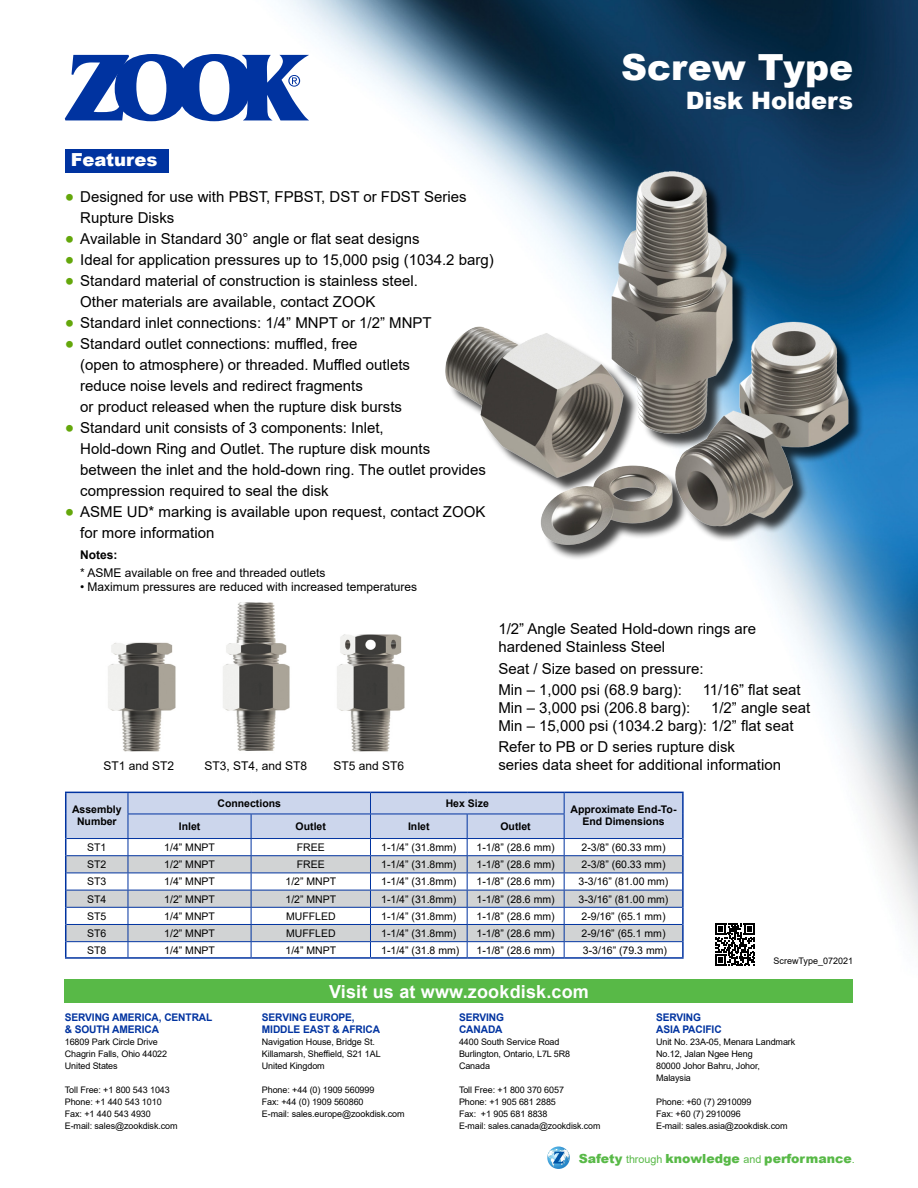
<style>
.page{position:relative;width:918px;height:1188px;background:#fff}
.page>*{position:absolute;margin:0;border:0;box-sizing:border-box;transform-origin:0 0}
.t1{font:900 36px "Arial";color:#fff}
.t2{font:900 24px "Arial";color:#fff}
.t3{font:700 18px "Arial";letter-spacing:.01em;color:#fff}
.t4{font:900 18px "Arial";color:#fff}
.t5{font:15px/21px "Arial";color:#000}
.t6{font:900 12.6px "Arial";color:#58b947}
.t7{font:12px "Arial";color:#000}
.t8{font:700 12px "Arial";color:#000}
.t9{font:10.5px "Arial";color:#000}
.t10{font:700 10.5px/12px "Arial";letter-spacing:-.01em;color:#0033a0}
.t11{font:700 10.5px/12px "Arial";color:#000;text-align:center}
.t12{font:9px/12px "Arial";letter-spacing:-.01em;color:#000}
.s1{font-size:27px;color:#64a70b}
.s2{font-weight:400;font-size:10.8px}
</style>
<div class="page">
<img style="left:64px;top:0;width:854px;height:1147px">
<svg style="left:65px;top:54px;width:244px;height:67px"></svg>
<div style="left:65px;top:979px;width:788px;height:24px;background:#58b947"></div>
<svg style="left:547px;top:1147px;width:23px;height:22px"></svg>
<div style="left:65px;top:149px;width:103px;height:24px;background:#0033a0"></div>
<svg style="left:65px;top:792px;width:619px;height:165px"></svg>
<hr style="left:65px;top:957px;width:63px;height:2px;background:#0033a0">
<hr style="left:128px;top:957px;width:123px;height:2px;background:#0033a0">
<hr style="left:251px;top:957px;width:119px;height:2px;background:#0033a0">
<hr style="left:370px;top:957px;width:97px;height:2px;background:#0033a0">
<hr style="left:467px;top:957px;width:97px;height:2px;background:#0033a0">
<hr style="left:564px;top:957px;width:120px;height:2px;background:#0033a0">
<img style="left:438px;top:149px;width:432px;height:414px">
<div style="left:709px;top:916px;width:52px;height:57px;background:#fff"></div>
<svg style="left:715px;top:923px;width:40px;height:43px"></svg>
<img style="left:104px;top:614px;width:73px;height:144px">
<img style="left:219px;top:590px;width:72px;height:172px">
<img style="left:333px;top:590px;width:73px;height:168px">
<p class="t4" style="left:71px;top:146px;width:88px">Features</p>
<p class="t5" style="left:80px;top:186px;width:388px;text-indent:-15px"><span class="s1">•</span> Designed for use with PBST, FPBST, DST or FDST Series<br>Rupture Disks</p>
<p class="t5" style="left:65px;top:228px;width:356px"><span class="s1">•</span> Available in Standard 30° angle or flat seat designs</p>
<p class="t5" style="left:65px;top:249px;width:430px"><span class="s1">•</span> Ideal for application pressures up to 15,000 psig (1034.2 barg)</p>
<p class="t5" style="left:80px;top:270px;width:339px;text-indent:-15px"><span class="s1">•</span> Standard material of construction is stainless steel.<br>Other materials are available, contact ZOOK</p>
<p class="t5" style="left:65px;top:312px;width:368px"><span class="s1">•</span> Standard inlet connections: 1/4” MNPT or 1/2” MNPT</p>
<p class="t5" style="left:80px;top:333px;width:331px;text-indent:-15px"><span class="s1">•</span> Standard outlet connections: muffled, free<br>(open to atmosphere) or threaded. Muffled outlets reduce noise levels and redirect fragments<br>or product released when the rupture disk bursts</p>
<p class="t5" style="left:80px;top:417px;width:407px;text-indent:-15px"><span class="s1">•</span> Standard unit consists of 3 components: Inlet,<br>Hold-down Ring and Outlet. The rupture disk mounts between the inlet and the hold-down ring. The outlet provides compression required to seal the disk</p>
<p class="t5" style="left:80px;top:501px;width:407px;text-indent:-15px"><span class="s1">•</span> ASME UD* marking is available upon request, contact ZOOK for more information</p>
<p class="t8" style="left:80px;top:547px;width:39px">Notes:</p>
<p class="t7" style="left:80px;top:564px;width:247px">* ASME available on free and threaded outlets</p>
<p class="t7" style="left:80px;top:579px;width:338px">• Maximum pressures are reduced with increased temperatures</p>
<h1 class="t1" style="left:621px;top:41px;width:233px">Screw Type</h1>
<h2 class="t2" style="left:686px;top:83px;width:169px">Disk Holders</h2>
<p class="t7" style="left:103px;top:758px;width:72px">ST1 and ST2</p>
<p class="t7" style="left:204px;top:758px;width:104px">ST3, ST4, and ST8</p>
<p class="t7" style="left:334px;top:758px;width:72px">ST5 and ST6</p>
<p class="t5" style="left:498px;top:620px;width:259px;line-height:18px">1/2” Angle Seated Hold-down rings are hardened Stainless Steel</p>
<p class="t5" style="left:498px;top:658px;width:207px">Seat / Size based on pressure:</p>
<p class="t5" style="left:498px;top:679px;width:185px">Min – 1,000 psi (68.9 barg):</p>
<p class="t5" style="left:703px;top:679px;width:100px">11/16” flat seat</p>
<p class="t5" style="left:498px;top:697px;width:193px">Min – 3,000 psi (206.8 barg):</p>
<p class="t5" style="left:711px;top:697px;width:101px">1/2” angle seat</p>
<p class="t5" style="left:498px;top:715px;width:297px">Min – 15,000 psi (1034.2 barg): 1/2” flat seat</p>
<p class="t5" style="left:498px;top:738px;width:284px;line-height:18px">Refer to PB or D series rupture disk<br>series data sheet for additional information</p>
<p class="t11" style="left:72px;top:804px;width:51px">Assembly<br>Number</p>
<p class="t11" style="left:217px;top:797px;width:65px">Connections</p>
<p class="t11" style="left:446px;top:797px;width:45px">Hex Size</p>
<p class="t11" style="left:179px;top:820px;width:23px">Inlet</p>
<p class="t11" style="left:296px;top:820px;width:32px">Outlet</p>
<p class="t11" style="left:408px;top:820px;width:23px">Inlet</p>
<p class="t11" style="left:500px;top:820px;width:32px">Outlet</p>
<p class="t11" style="left:571px;top:804px;width:107px">Approximate End-To-<br>End Dimensions</p>
<p class="t9" style="left:87px;top:840px;width:21px">ST1</p>
<p class="t9" style="left:164px;top:840px;width:52px">1/4” MNPT</p>
<p class="t9" style="left:297px;top:840px;width:30px">FREE</p>
<p class="t9" style="left:381px;top:840px;width:77px">1-1/4” (31.8mm)</p>
<p class="t9" style="left:477px;top:840px;width:80px">1-1/8” (28.6 mm)</p>
<p class="t9" style="left:582px;top:840px;width:86px">2-3/8” (60.33 mm)</p>
<p class="t9" style="left:87px;top:857px;width:21px">ST2</p>
<p class="t9" style="left:164px;top:857px;width:52px">1/2” MNPT</p>
<p class="t9" style="left:297px;top:857px;width:30px">FREE</p>
<p class="t9" style="left:381px;top:857px;width:77px">1-1/4” (31.8mm)</p>
<p class="t9" style="left:477px;top:857px;width:80px">1-1/8” (28.6 mm)</p>
<p class="t9" style="left:582px;top:857px;width:86px">2-3/8” (60.33 mm)</p>
<p class="t9" style="left:87px;top:874px;width:21px">ST3</p>
<p class="t9" style="left:164px;top:874px;width:52px">1/4” MNPT</p>
<p class="t9" style="left:286px;top:874px;width:52px">1/2” MNPT</p>
<p class="t9" style="left:381px;top:874px;width:77px">1-1/4” (31.8mm)</p>
<p class="t9" style="left:477px;top:874px;width:80px">1-1/8” (28.6 mm)</p>
<p class="t9" style="left:579px;top:874px;width:91px">3-3/16” (81.00 mm)</p>
<p class="t9" style="left:87px;top:892px;width:21px">ST4</p>
<p class="t9" style="left:164px;top:892px;width:52px">1/2” MNPT</p>
<p class="t9" style="left:286px;top:892px;width:52px">1/2” MNPT</p>
<p class="t9" style="left:381px;top:892px;width:77px">1-1/4” (31.8mm)</p>
<p class="t9" style="left:477px;top:892px;width:80px">1-1/8” (28.6 mm)</p>
<p class="t9" style="left:579px;top:892px;width:91px">3-3/16” (81.00 mm)</p>
<p class="t9" style="left:87px;top:909px;width:21px">ST5</p>
<p class="t9" style="left:164px;top:909px;width:52px">1/4” MNPT</p>
<p class="t9" style="left:286px;top:909px;width:51px">MUFFLED</p>
<p class="t9" style="left:381px;top:909px;width:77px">1-1/4” (31.8mm)</p>
<p class="t9" style="left:477px;top:909px;width:80px">1-1/8” (28.6 mm)</p>
<p class="t9" style="left:582px;top:909px;width:86px">2-9/16” (65.1 mm)</p>
<p class="t9" style="left:87px;top:926px;width:21px">ST6</p>
<p class="t9" style="left:164px;top:926px;width:52px">1/2” MNPT</p>
<p class="t9" style="left:286px;top:926px;width:51px">MUFFLED</p>
<p class="t9" style="left:381px;top:926px;width:77px">1-1/4” (31.8mm)</p>
<p class="t9" style="left:477px;top:926px;width:80px">1-1/8” (28.6 mm)</p>
<p class="t9" style="left:582px;top:926px;width:86px">2-9/16” (65.1 mm)</p>
<p class="t9" style="left:87px;top:943px;width:21px">ST8</p>
<p class="t9" style="left:164px;top:943px;width:52px">1/4” MNPT</p>
<p class="t9" style="left:286px;top:943px;width:52px">1/4” MNPT</p>
<p class="t9" style="left:381px;top:943px;width:80px">1-1/4” (31.8 mm)</p>
<p class="t9" style="left:477px;top:943px;width:80px">1-1/8” (28.6 mm)</p>
<p class="t9" style="left:583px;top:943px;width:86px">3-3/16” (79.3 mm)</p>
<p class="t3" style="left:329px;top:979px;width:261px">Visit us at www.zookdisk.com</p>
<p class="t12" style="left:774px;top:955px;width:81px">ScrewType_072021</p>
<p class="t10" style="left:65px;top:1012px;width:149px">SERVING AMERICA, CENTRAL &amp; SOUTH AMERICA</p>
<p class="t12" style="left:65px;top:1036px;width:104px">16809 Park Circle Drive<br>Chagrin Falls, Ohio 44022<br>United States</p>
<p class="t12" style="left:65px;top:1084px;width:114px">Toll Free: +1 800 543 1043<br>Phone: +1 440 543 1010<br>Fax: +1 440 543 4930<br>E-mail: sales@zookdisk.com</p>
<p class="t10" style="left:262px;top:1012px;width:120px">SERVING EUROPE,<br>MIDDLE EAST &amp; AFRICA</p>
<p class="t12" style="left:262px;top:1036px;width:120px">Navigation House, Bridge St.<br>Killamarsh, Sheffield, S21 1AL<br>United Kingdom</p>
<p class="t12" style="left:262px;top:1084px;width:144px">Phone: +44 (0) 1909 560999<br>Fax: +44 (0) 1909 560860<br>E-mail: sales.europe@zookdisk.com</p>
<p class="t10" style="left:459px;top:1012px;width:47px">SERVING<br>CANADA</p>
<p class="t12" style="left:459px;top:1036px;width:113px">4400 South Service Road<br>Burlington, Ontario, L7L 5R8<br>Canada</p>
<p class="t12" style="left:459px;top:1084px;width:143px">Toll Free: +1 800 370 6057<br>Phone: +1 905 681 2885<br>Fax: +1 905 681 8838<br>E-mail: sales.canada@zookdisk.com</p>
<p class="t10" style="left:656px;top:1012px;width:67px">SERVING<br>ASIA PACIFIC</p>
<p class="t12" style="left:656px;top:1036px;width:141px">Unit No. 23A-05, Menara Landmark<br>No.12, Jalan Ngee Heng<br>80000 Johor Bahru, Johor,<br>Malaysia</p>
<p class="t12" style="left:656px;top:1096px;width:133px">Phone: +60 (7) 2910099<br>Fax: +60 (7) 2910096<br>E-mail: sales.asia@zookdisk.com</p>
<p class="t6" style="left:579px;top:1150px;width:278px">Safety <span class="s2">through</span> knowledge <span class="s2">and</span> performance<span class="s2">.</span></p>
</div>
